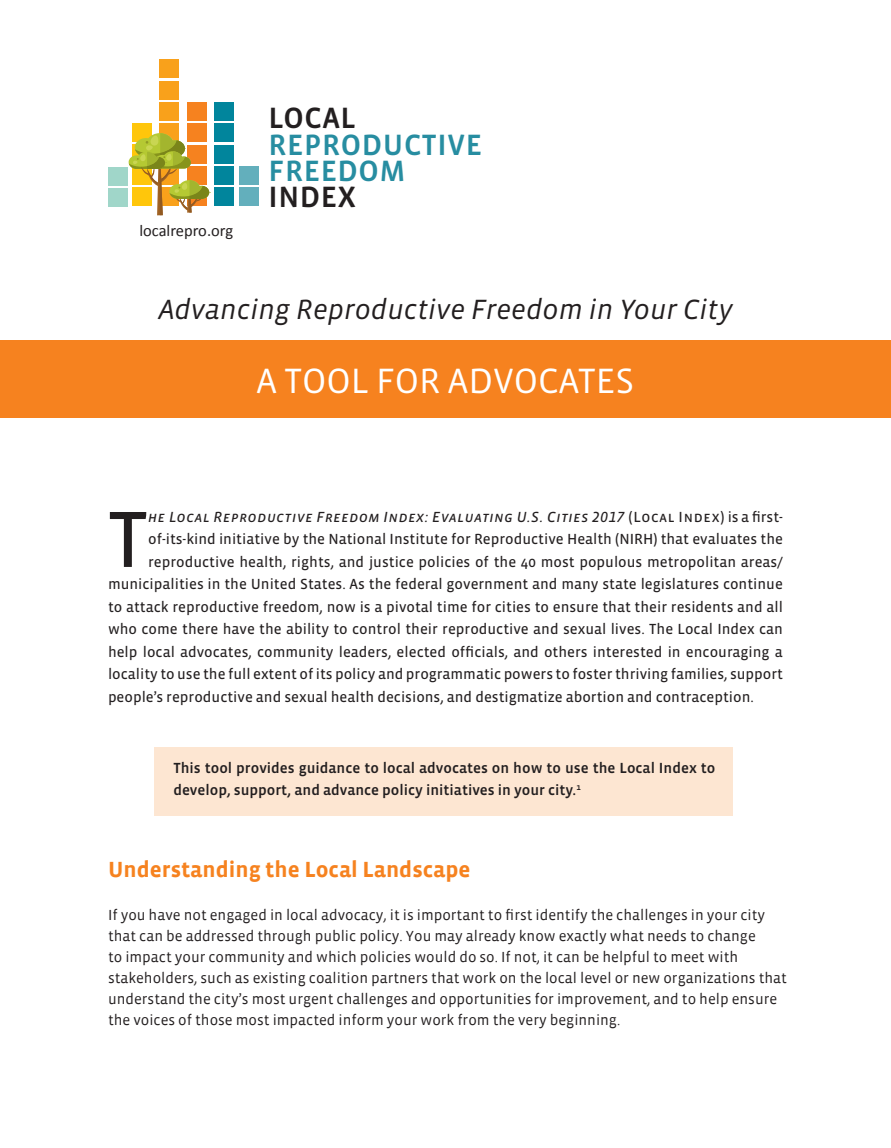
<style>
.page{position:relative;width:891px;height:1148px;background:#fff}
.page>*{position:absolute;margin:0;border:0;box-sizing:border-box;transform-origin:0 0}
._1_Body_Text{font:81.45px "Vista Sans OTCE";color:#231f20}
.t1{font:36px "Vista Sans OTCE";color:#fff}
.t2{font:500 30px/26.2px "Vista Sans OTCE";letter-spacing:.02em;color:#278da1}
.t3{font:500 30px "Vista Sans OTCE";letter-spacing:.02em;color:#231f20}
.t4{font:italic 28.5px "Vista Sans OTCE";color:#231f20}
.t5{font:700 22.5px "Vista Sans";color:#f6821f}
.t6{font:16.5px "Calibri";color:#231f20}
._1_Body_Text-2{font:15px "Vista Sans OTCE";color:#231f20}
.t7{font:15px/21px "Vista Sans";color:#231f20}
._1_Body_Text-3{font:500 15px/22.5px "Vista Sans OTCE";color:#231f20}
._1_Body_Text-4{font:italic 15px "Vista Sans OTCE";letter-spacing:.05em;color:#231f20}
.s1{font-style:normal}
</style>
<div class="page">
<div style="left:108px;top:167px;width:20px;height:18px;background:#a0d6c9"></div>
<div style="left:108px;top:188px;width:20px;height:19px;background:#a0d6c9"></div>
<div style="left:132px;top:123px;width:20px;height:19px;background:#ffc60b"></div>
<div style="left:159px;top:60px;width:20px;height:18px;background:#f9a11b"></div>
<div style="left:159px;top:81px;width:20px;height:18px;background:#f9a11b"></div>
<div style="left:159px;top:102px;width:20px;height:19px;background:#f9a11b"></div>
<div style="left:159px;top:124px;width:20px;height:18px;background:#f9a11b"></div>
<div style="left:187px;top:102px;width:19px;height:19px;background:#f6821f"></div>
<div style="left:187px;top:124px;width:19px;height:18px;background:#f6821f"></div>
<div style="left:214px;top:102px;width:20px;height:18px;background:#01859c"></div>
<div style="left:214px;top:123px;width:20px;height:19px;background:#01859c"></div>
<div style="left:214px;top:145px;width:20px;height:18px;background:#01859c"></div>
<div style="left:214px;top:166px;width:20px;height:19px;background:#01859c"></div>
<div style="left:214px;top:187px;width:20px;height:19px;background:#01859c"></div>
<div style="left:239px;top:166px;width:20px;height:19px;background:#63afbc"></div>
<div style="left:239px;top:187px;width:20px;height:19px;background:#63afbc"></div>
<svg style="left:129px;top:133px;width:80px;height:82px"></svg>
<div style="left:0;top:340px;width:891px;height:78px;background:#f6821f"></div>
<div style="left:154px;top:747px;width:579px;height:68px;background:#fde6d2"></div>
<p class="t6" style="left:139px;top:220px;width:95px">localrepro.org</p>
<p class="t3" style="left:269px;top:101px;width:89px">LOCAL</p>
<p class="t2" style="left:269px;top:131px;width:215px">REPRODUCTIVE<br>FREEDOM</p>
<p class="t3" style="left:269px;top:180px;width:89px">INDEX</p>
<p class="t4" style="left:158px;top:293px;width:576px">Advancing Reproductive Freedom in Your City</p>
<p class="t1" style="left:257px;top:360px;width:379px">A TOOL FOR ADVOCATES</p>
<p class="_1_Body_Text" style="left:108px;top:493px;width:42px">T</p>
<p class="_1_Body_Text-4" style="left:148px;top:508px;width:636px">he Local Reproductive Freedom Index: Evaluating U.S. Cities 2017 <span class="s1">(Local Index) is a first-</span></p>
<p class="_1_Body_Text-2" style="left:148px;top:531px;width:636px">of-its-kind initiative by the National Institute for Reproductive Health (NIRH) that evaluates the</p>
<p class="_1_Body_Text-2" style="left:148px;top:553px;width:636px">reproductive health, rights, and justice policies of the 40 most populous metropolitan areas/</p>
<p class="_1_Body_Text-2" style="left:108px;top:576px;width:676px">municipalities in the United States. As the federal government and many state legislatures continue</p>
<p class="_1_Body_Text-2" style="left:108px;top:598px;width:676px">to attack reproductive freedom, now is a pivotal time for cities to ensure that their residents and all</p>
<p class="_1_Body_Text-2" style="left:108px;top:621px;width:677px">who come there have the ability to control their reproductive and sexual lives. The Local Index can</p>
<p class="_1_Body_Text-2" style="left:108px;top:643px;width:676px">help local advocates, community leaders, elected officials, and others interested in encouraging a</p>
<p class="_1_Body_Text-2" style="left:108px;top:666px;width:677px">locality to use the full extent of its policy and programmatic powers to foster thriving families, support</p>
<p class="_1_Body_Text-2" style="left:108px;top:688px;width:647px">people’s reproductive and sexual health decisions, and destigmatize abortion and contraception.</p>
<p class="_1_Body_Text-3" style="left:173px;top:756px;width:544px">This tool provides guidance to local advocates on how to use the Local Index to develop, support, and advance policy initiatives in your city.<sup>1</sup></p>
<p class="t5" style="left:108px;top:858px;width:364px">Understanding the Local Landscape</p>
<p class="t7" style="left:108px;top:904px;width:680px">If you have not engaged in local advocacy, it is important to first identify the challenges in your city that can be addressed through public policy. You may already know exactly what needs to change<br>to impact your community and which policies would do so. If not, it can be helpful to meet with stakeholders, such as existing coalition partners that work on the local level or new organizations that understand the city’s most urgent challenges and opportunities for improvement, and to help ensure the voices of those most impacted inform your work from the very beginning.</p>
</div>
